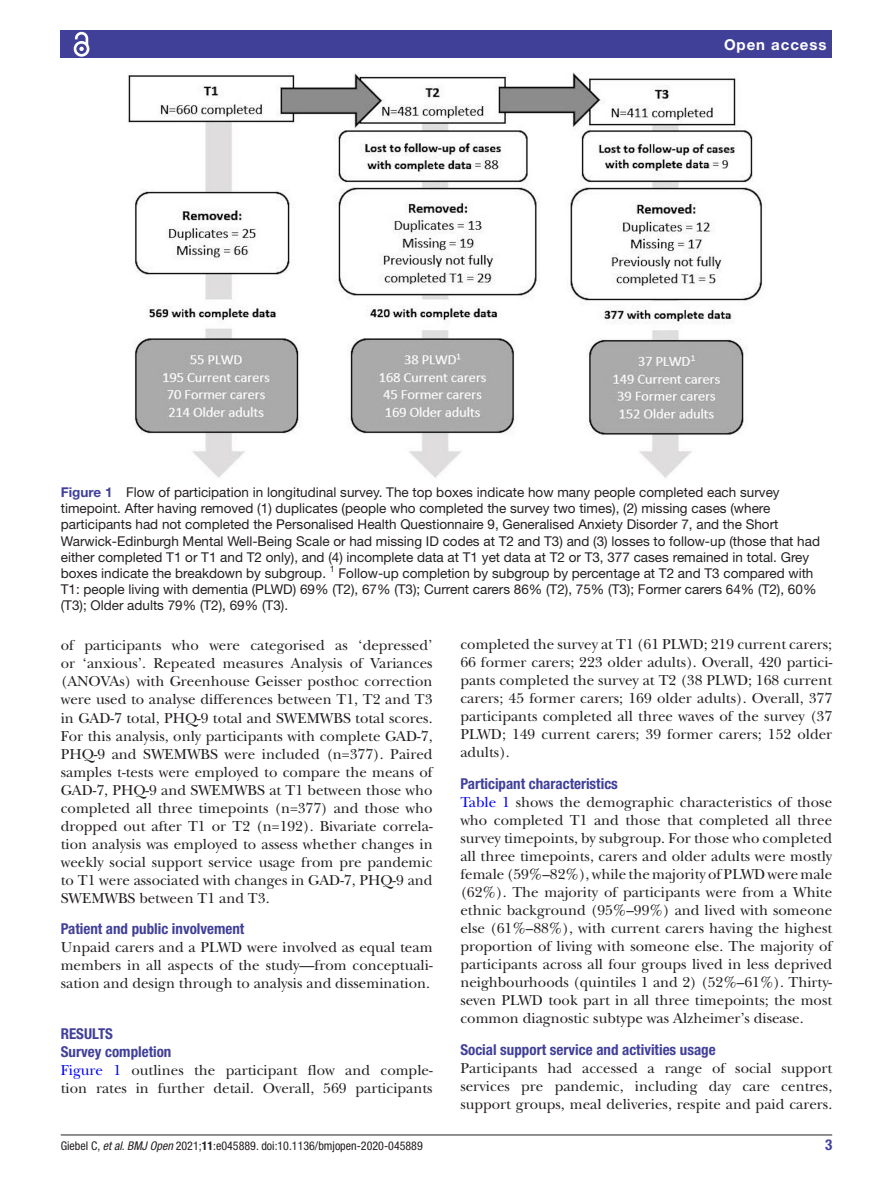
<style>
.page{position:relative;width:893px;height:1191px;background:#fff}
.page>*{position:absolute;margin:0;border:0;box-sizing:border-box;transform-origin:0 0}
.t1{font:15px/18px "New Baskerville";color:#231f20;text-align:justify}
.t2{font:700 condensed 15px/18px "Helvetica Neue LT Std";color:#414099}
.t3{font:700 15px "Helvetica Neue LT Std";letter-spacing:.065em;color:#fff}
.t4{font:13.5px/16.2px "Helvetica Neue LT Std";color:#231f20}
.t5{font:condensed 12px "Helvetica Neue LT Std";color:#231f20}
.s1{font-weight:700;color:#414099}
.s2{color:#00f}
.s3{font-style:italic}
.s4{font-weight:700}
</style>
<div class="page">
<hr style="left:61px;top:1134px;width:771px;height:1px;background:#231f20">
<div style="left:61px;top:31px;width:771px;height:27px;background:#414099"></div>
<svg style="left:73px;top:31px;width:17px;height:26px"></svg>
<img style="left:128px;top:73px;width:635px;height:405px">
<p class="t3" style="left:724px;top:35px;width:104px">Open access</p>
<p class="t4" style="left:61px;top:484px;width:761px"><span class="s1">Figure 1</span> Flow of participation in longitudinal survey. The top boxes indicate how many people completed each survey timepoint. After having removed (1) duplicates (people who completed the survey two times), (2) missing cases (where participants had not completed the Personalised Health Questionnaire 9, Generalised Anxiety Disorder 7, and the Short Warwick-Edinburgh Mental Well-Being Scale or had missing ID codes at T2 and T3) and (3) losses to follow-up (those that had either completed T1 or T1 and T2 only), and (4) incomplete data at T1 yet data at T2 or T3, 377 cases remained in total. Grey boxes indicate the breakdown by subgroup. <sup>1</sup> Follow-up completion by subgroup by percentage at T2 and T3 compared with T1: people living with dementia (PLWD) 69% (T2), 67% (T3); Current carers 86% (T2), 75% (T3); Former carers 64% (T2), 60% (T3); Older adults 79% (T2), 69% (T3).</p>
<p class="t1" style="left:61px;top:636px;width:373px">of participants who were categorised as ‘depressed’ or ‘anxious’. Repeated measures Analysis of Variances (ANOVAs) with Greenhouse Geisser posthoc correction were used to analyse differences between T1, T2 and T3 in GAD-7 total, PHQ-9 total and SWEMWBS total scores.<br>For this analysis, only participants with complete GAD-7, PHQ-9 and SWEMWBS were included (n=377). Paired samples t-tests were employed to compare the means of GAD-7, PHQ-9 and SWEMWBS at T1 between those who completed all three timepoints (n=377) and those who dropped out after T1 or T2 (n=192). Bivariate correla&shy;tion analysis was employed to assess whether changes in weekly social support service usage from pre pandemic to T1 were associated with changes in GAD-7, PHQ-9 and SWEMWBS between T1 and T3.</p>
<p class="t2" style="left:61px;top:919px;width:185px">Patient and public involvement</p>
<p class="t1" style="left:61px;top:938px;width:373px">Unpaid carers and a PLWD were involved as equal team members in all aspects of the study—from conceptuali&shy;sation and design through to analysis and dissemination.</p>
<p class="t2" style="left:61px;top:1024px;width:112px">RESULTS<br>Survey completion</p>
<p class="t1" style="left:61px;top:1061px;width:373px"><span class="s2">Figure 1</span> outlines the participant flow and comple&shy;tion rates in further detail. Overall, 569 participants</p>
<p class="t1" style="left:460px;top:635px;width:373px">completed the survey at T1 (61 PLWD; 219 current carers; 66 former carers; 223 older adults). Overall, 420 partici&shy;pants completed the survey at T2 (38 PLWD; 168 current carers; 45 former carers; 169 older adults). Overall, 377 participants completed all three waves of the survey (37<br>PLWD; 149 current carers; 39 former carers; 152 older adults).</p>
<p class="t2" style="left:460px;top:774px;width:159px">Participant characteristics</p>
<p class="t1" style="left:460px;top:793px;width:373px"><span class="s2">Table 1</span> shows the demographic characteristics of those who completed T1 and those that completed all three survey timepoints, by subgroup. For those who completed all three timepoints, carers and older adults were mostly female (59%–82%), while the majority of PLWD were male (62%). The majority of participants were from a White ethnic background (95%–99%) and lived with someone else (61%–88%), with current carers having the highest proportion of living with someone else. The majority of participants across all four groups lived in less deprived neighbourhoods (quintiles 1 and 2) (52%–61%). Thirty&shy;seven PLWD took part in all three timepoints; the most common diagnostic subtype was Alzheimer’s disease.</p>
<p class="t2" style="left:460px;top:1040px;width:257px">Social support service and activities usage</p>
<p class="t1" style="left:460px;top:1059px;width:373px">Participants had accessed a range of social support services pre pandemic, including day care centres, support groups, meal deliveries, respite and paid carers.</p>
<p class="t5" style="left:61px;top:1138px;width:364px">Giebel C, <span class="s3">et al</span>. <span class="s3">BMJ Open</span> 2021;<span class="s4">11</span>:e045889. doi:10.1136/bmjopen-2020-045889</p>
<p class="t2" style="left:825px;top:1135px;width:9px">3</p>
</div>
